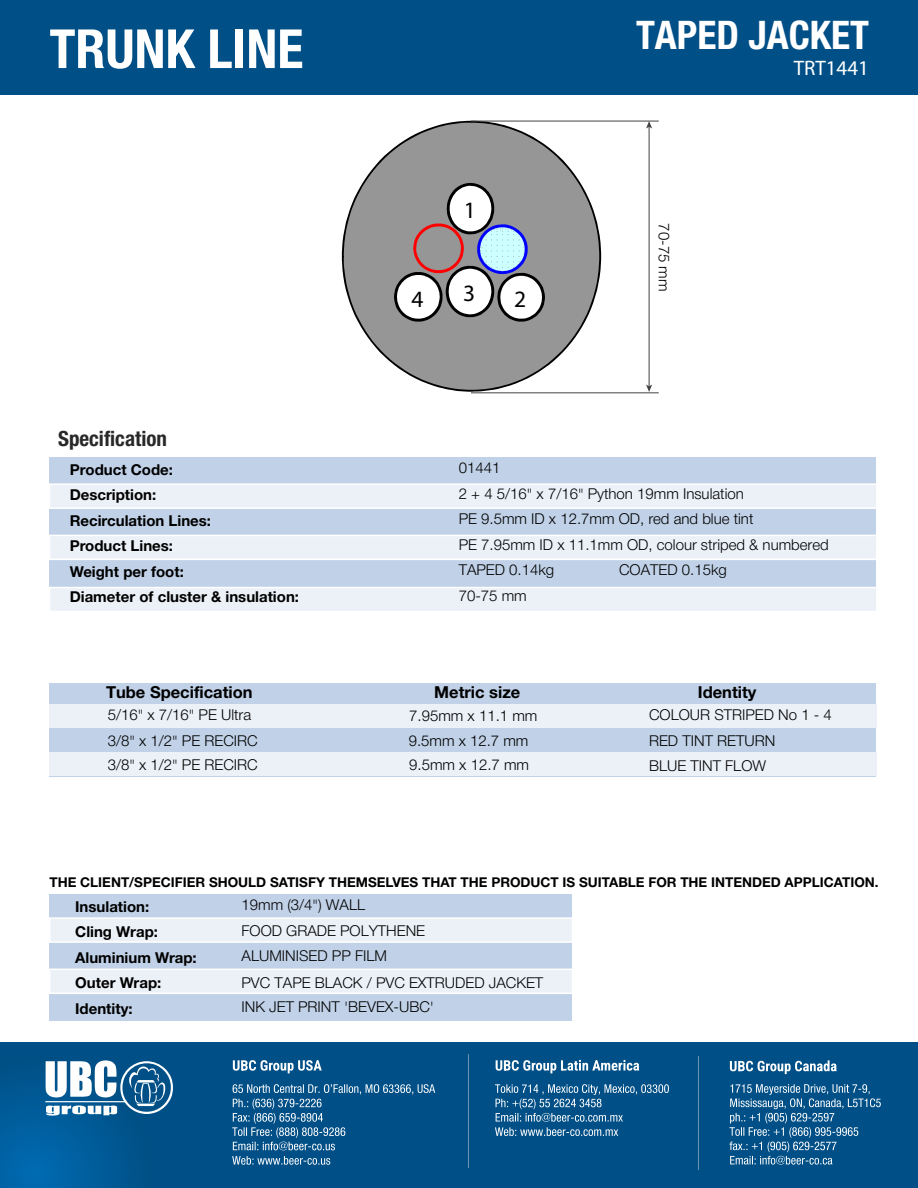
<style>
.page{position:relative;width:918px;height:1188px;background:#fff}
.page>*{position:absolute;margin:0;border:0;box-sizing:border-box;transform-origin:0 0}
.t1{font:700 condensed 54px "Helvetica Neue LT Std";color:#fff}
.t2{font:700 condensed 39.45px "Helvetica Neue LT Std";color:#fff}
.t3{font:23.55px "Myriad Pro";color:#000}
.t4{font:700 condensed 21px "Helvetica Neue LT Std";color:#282828}
.t5{font:21px "Myriad Pro";color:#fff}
.t6{font:700 16.5px "Helvetica Neue LT Std";color:#000}
.t7{font:300 15px/25.5px "Helvetica Neue Cyr";color:#000}
.t8{font:700 15px/25.5px "Helvetica Neue LT Std";color:#000}
.t9{font:700 13.5px "Helvetica Neue LT Std";color:#000}
</style>
<div class="page">
<div style="left:50px;top:457px;width:826px;height:155px;background:#c1d2e8"></div>
<div style="left:0;top:0;width:918px;height:94px;background:#004f86"></div>
<div style="left:49px;top:483px;width:829px;height:26px;background:#ecf1f8;border:2px solid #fff"></div>
<div style="left:49px;top:535px;width:829px;height:25px;background:#ecf1f8;border:2px solid #fff"></div>
<div style="left:49px;top:587px;width:829px;height:25px;background:#ecf1f8;border:2px solid #fff"></div>
<div style="left:50px;top:683px;width:826px;height:93px;background:#c1d2e8"></div>
<div style="left:50px;top:704px;width:827px;height:24px;background:#ecf1f8"></div>
<div style="left:50px;top:752px;width:827px;height:24px;background:#ecf1f8"></div>
<div style="left:0;top:1043px;width:918px;height:145px;background:#004f86"></div>
<svg style="left:730px;top:1060px;width:107px;height:14px"></svg>
<svg style="left:729px;top:1084px;width:152px;height:81px"></svg>
<svg style="left:496px;top:1060px;width:143px;height:13px"></svg>
<svg style="left:495px;top:1084px;width:174px;height:52px"></svg>
<svg style="left:0;top:1060px;width:173px;height:128px"></svg>
<svg style="left:233px;top:1060px;width:89px;height:13px"></svg>
<svg style="left:232px;top:1084px;width:203px;height:81px"></svg>
<hr style="left:468px;top:1054px;width:1px;height:114px;background:#fff">
<hr style="left:698px;top:1056px;width:1px;height:114px;background:#fff">
<svg style="left:342px;top:121px;width:259px;height:271px;fill:#969696"></svg>
<svg style="left:394px;top:183px;width:151px;height:139px"></svg>
<hr style="left:471px;top:121px;width:188px;height:1px;background:#424242">
<hr style="left:649px;top:126px;width:1px;height:261px;background:#424242">
<svg style="left:646px;top:121px;width:6px;height:8px"></svg>
<svg style="left:646px;top:385px;width:6px;height:7px"></svg>
<hr style="left:471px;top:392px;width:188px;height:1px;background:#424242">
<div style="left:50px;top:895px;width:522px;height:126px;background:#c1d2e8"></div>
<div style="left:49px;top:917px;width:524px;height:26px;background:#ecf1f8;border:2px solid #fff"></div>
<div style="left:49px;top:969px;width:524px;height:25px;background:#ecf1f8;border:2px solid #fff"></div>
<h1 class="t1" style="left:50px;top:16px;width:255px">TRUNK LINE</h1>
<h3 class="t4" style="left:58px;top:426px;width:110px">Specification</h3>
<p class="t8" style="left:70px;top:456px;width:231px">Product Code:<br>Description:<br>Recirculation Lines:<br>Product Lines:<br>Weight per foot:<br>Diameter of cluster &amp; insulation:</p>
<p class="t6" style="left:106px;top:682px;width:148px">Tube Specification</p>
<p class="t7" style="left:108px;top:702px;width:152px;line-height:26.1px">5/16" x 7/16" PE Ultra<br>3/8" x 1/2" PE RECIRC</p>
<p class="t7" style="left:108px;top:753px;width:152px">3/8" x 1/2" PE RECIRC</p>
<h2 class="t2" style="left:636px;top:12px;width:234px">TAPED JACKET</h2>
<h3 class="t3" style="left:464px;top:195px;width:14px">1</h3>
<h3 class="t3" style="left:412px;top:284px;width:14px">4</h3>
<h3 class="t3" style="left:463px;top:278px;width:14px">3</h3>
<h3 class="t3" style="left:514px;top:285px;width:14px">2</h3>
<p class="t7" style="left:677px;top:223px;width:70px;rotate:90deg">70-75 mm</p>
<h3 class="t5" style="left:794px;top:55px;width:77px">TRT1441</h3>
<p class="t7" style="left:459px;top:455px;width:372px">01441<br>2 + 4 5/16" x 7/16" Python 19mm Insulation<br>PE 9.5mm ID x 12.7mm OD, red and blue tint<br>PE 7.95mm ID x 11.1mm OD, colour striped &amp; numbered<br>TAPED 0.14kg</p>
<p class="t7" style="left:619px;top:557px;width:109px">COATED 0.15kg</p>
<p class="t7" style="left:459px;top:583px;width:70px">70-75 mm</p>
<p class="t6" style="left:434px;top:682px;width:88px">Metric size</p>
<p class="t6" style="left:698px;top:682px;width:60px">Identity</p>
<p class="t7" style="left:409px;top:703px;width:130px;line-height:24.8px">7.95mm x 11.1 mm<br>9.5mm x 12.7 mm<br>9.5mm x 12.7 mm</p>
<p class="t7" style="left:649px;top:702px;width:184px">COLOUR STRIPED No 1 - 4<br>RED TINT RETURN<br>BLUE TINT FLOW</p>
<p class="t9" style="left:50px;top:874px;width:831px">THE CLIENT/SPECIFIER SHOULD SATISFY THEMSELVES THAT THE PRODUCT IS SUITABLE FOR THE INTENDED APPLICATION.</p>
<p class="t8" style="left:75px;top:893px;width:123px">Insulation:<br>Cling Wrap:<br>Aluminium Wrap:<br>Outer Wrap:<br>Identity:</p>
<p class="t7" style="left:242px;top:892px;width:185px">19mm (3/4") WALL<br>FOOD GRADE POLYTHENE<br>ALUMINISED PP FILM</p>
<p class="t7" style="left:242px;top:970px;width:303px">PVC TAPE BLACK / PVC EXTRUDED JACKET</p>
<p class="t7" style="left:242px;top:994px;width:194px">INK JET PRINT 'BEVEX-UBC'</p>
</div>
